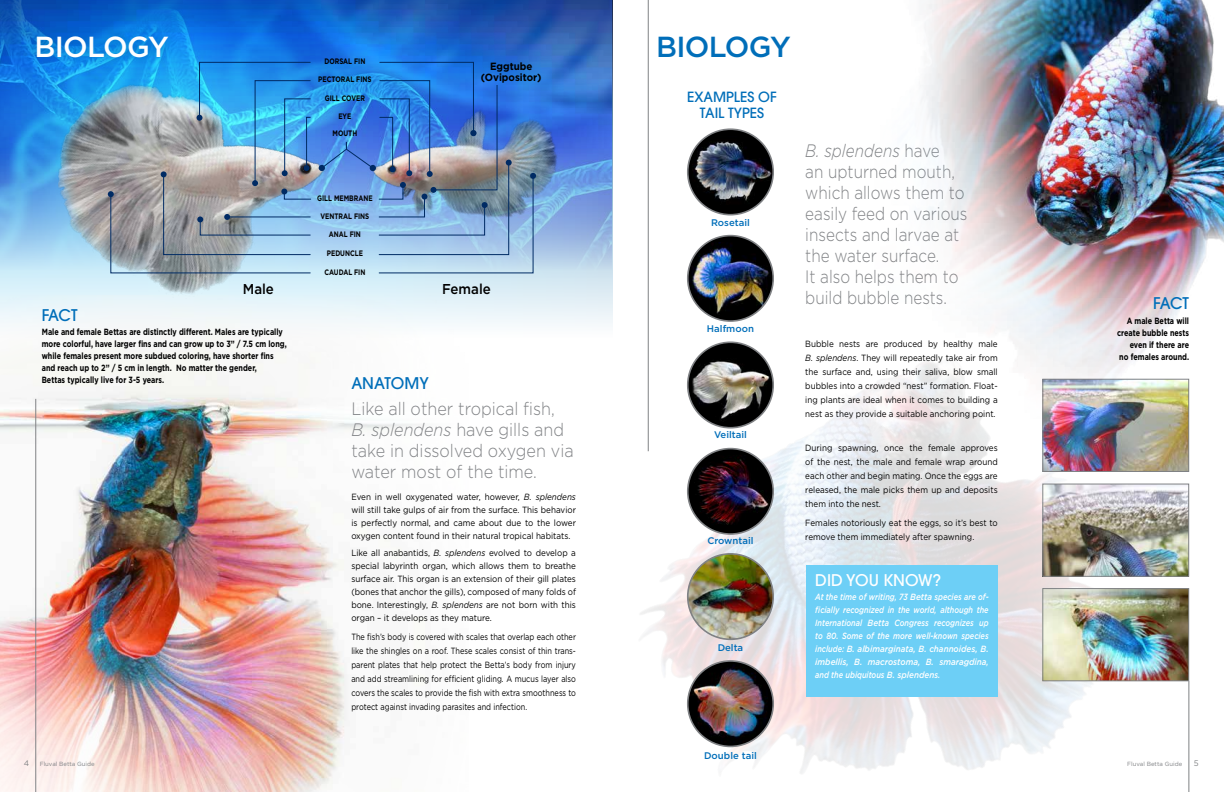
<style>
.page{position:relative;width:1224px;height:792px;background:#fff}
.page>*{position:absolute;margin:0;border:0;box-sizing:border-box;transform-origin:0 0}
.t1{font:500 29px "Gotham";letter-spacing:-.025em;color:#fff}
.t2{font:500 29px "Gotham";letter-spacing:-.025em;color:#006eb9}
.t3{font:300 18px/21px "Gotham";color:#808285;scale:.85 1}
.t4{font:300 18px/21px "Gotham";color:#808285;scale:.9 1}
.t5{font:500 16px "Avant Garde";letter-spacing:-.005em;color:#006eb9}
.t6{font:500 16px "Avant Garde";color:#fff}
.t7{font:500 14.3px "Gotham";color:#000;scale:.93 1}
.t8{font:500 14px/16px "Avant Garde";color:#006eb9;text-align:center}
.t9{font:700 10.5px/11.8px "Gotham";color:#000;text-align:center;scale:.93 1}
.t10{font:500 9.6px "Gotham";color:#006eb9}
.t11{font:9px/14px "Gotham";color:#000;text-align:justify;scale:.9 1}
.t12{font:9px/14px "Gotham";color:#000;text-align:justify;scale:.82 1}
.t13{font:700 9px/12px "Gotham";color:#000;scale:.8 1}
.t14{font:italic 500 9px/13px "Gotham";color:#fff;text-align:justify;scale:.82 1}
.t15{font:8px "Gotham";color:#808285}
.t16{font:700 7.9px/17px "Gotham";color:#000;text-align:center;scale:.8 1}
.t17{font:6px "Gotham";color:#808285}
.s1{font-style:italic}
</style>
<div class="page">
<img style="left:640px;top:359px;width:467px;height:415px">
<img style="left:0;top:0;width:612px;height:324px">
<img style="left:0;top:295px;width:469px;height:497px">
<svg style="left:27px;top:27px;width:150px;height:40px;background:#0a74d7"></svg>
<hr style="left:36px;top:399px;width:1px;height:393px;background:#808285">
<hr style="left:648px;top:0;width:1px;height:451px;background:#808285">
<img style="left:58px;top:30px;width:270px;height:270px">
<img style="left:367px;top:30px;width:198px;height:270px">
<img style="left:319px;top:62px;width:217px;height:211px">
<img style="left:108px;top:62px;width:203px;height:211px">
<hr style="left:1189px;top:681px;width:1px;height:111px;background:#808285">
<img style="left:1044px;top:443px;width:143px;height:27px">
<div style="left:1042px;top:379px;width:147px;height:93px;border:1px solid #808285"></div>
<img style="left:1044px;top:590px;width:143px;height:89px">
<div style="left:1042px;top:588px;width:147px;height:93px;border:1px solid #808285"></div>
<img style="left:1044px;top:486px;width:143px;height:89px">
<div style="left:1042px;top:484px;width:147px;height:93px;border:1px solid #808285"></div>
<img style="left:842px;top:0;width:382px;height:443px">
<img style="left:688px;top:554px;width:85px;height:85px;border-radius:43px">
<div style="left:687px;top:553px;width:87px;height:87px;border:2px solid #808285;border-radius:50%"></div>
<img style="left:688px;top:662px;width:85px;height:81px">
<div style="left:687px;top:660px;width:87px;height:87px;border:2px solid #808285;border-radius:50%"></div>
<div style="left:688px;top:449px;width:85px;height:85px;background:#000;border-radius:50%"></div>
<img style="left:689px;top:455px;width:84px;height:71px">
<div style="left:687px;top:448px;width:87px;height:87px;border:2px solid #808285;border-radius:50%"></div>
<svg style="left:688px;top:342px;width:85px;height:86px"></svg>
<img style="left:688px;top:352px;width:85px;height:71px">
<div style="left:687px;top:341px;width:87px;height:88px;border:2px solid #808285;border-radius:50%"></div>
<div style="left:688px;top:236px;width:85px;height:85px;background:#000;border-radius:50%"></div>
<img style="left:688px;top:242px;width:85px;height:75px">
<div style="left:687px;top:235px;width:87px;height:87px;border:2px solid #808285;border-radius:50%"></div>
<svg style="left:688px;top:129px;width:85px;height:86px"></svg>
<img style="left:692px;top:136px;width:81px;height:71px">
<div style="left:687px;top:128px;width:87px;height:88px;border:2px solid #808285;border-radius:50%"></div>
<div style="left:806px;top:566px;width:192px;height:131px;background:#6dcff6"></div>
<h1 class="t1" style="left:34px;top:31px;width:136px">BIOLOGY</h1>
<p class="t16" style="left:324px;top:52px;width:53px">DORSAL FIN</p>
<p class="t16" style="left:318px;top:70px;width:68px">PECTORAL FINS</p>
<p class="t16" style="left:325px;top:89px;width:52px">GILL COVER</p>
<p class="t16" style="left:333px;top:108px;width:32px">EYE<br>MOUTH</p>
<p class="t9" style="left:481px;top:60px;width:67px">Eggtube (Ovipositor)</p>
<p class="t16" style="left:317px;top:189px;width:71px">GILL MEMBRANE</p>
<p class="t16" style="left:320px;top:207px;width:63px">VENTRAL FINS</p>
<p class="t16" style="left:329px;top:225px;width:42px">ANAL FIN</p>
<p class="t16" style="left:327px;top:245px;width:47px">PEDUNCLE</p>
<p class="t16" style="left:324px;top:263px;width:53px">CAUDAL FIN</p>
<h3 class="t7" style="left:243px;top:281px;width:35px">Male</h3>
<h3 class="t7" style="left:442px;top:281px;width:54px">Female</h3>
<h3 class="t5" style="left:42px;top:305px;width:37px">FACT</h3>
<p class="t13" style="left:42px;top:326px;width:308px">Male and female Bettas are distinctly different. Males are typically more colorful, have larger fins and can grow up to 3” / 7.5 cm long, while females present more subdued coloring, have shorter fins and reach up to 2” / 5 cm in length. No matter the gender,<br>Bettas typically live for 3-5 years.</p>
<h3 class="t5" style="left:351px;top:374px;width:79px">ANATOMY</h3>
<h2 class="t4" style="left:351px;top:397px;width:249px">Like all other tropical fish,<br><span class="s1">B. splendens</span> have gills and take in dissolved oxygen via water most of the time.</h2>
<p class="t11" style="left:351px;top:490px;width:251px;line-height:13px">Even in well oxygenated water, however, <span class="s1">B. splendens </span>will still take gulps of air from the surface. This behavior is perfectly normal, and came about due to the lower oxygen content found in their natural tropical habitats.</p>
<p class="t11" style="left:351px;top:546px;width:251px;line-height:13px">Like all anabantids, <span class="s1">B. splendens</span> evolved to develop a special labyrinth organ, which allows them to breathe surface air. This organ is an extension of their gill plates (bones that anchor the gills), composed of many folds of bone. Interestingly, <span class="s1">B. splendens</span> are not born with this organ – it develops as they mature.</p>
<p class="t12" style="left:351px;top:629px;width:275px">The fish’s body is covered with scales that overlap each other like the shingles on a roof. These scales consist of thin trans&shy;parent plates that help protect the Betta’s body from injury and add streamlining for efficient gliding. A mucus layer also covers the scales to provide the fish with extra smoothness to protect against invading parasites and infection.</p>
<p class="t15" style="left:24px;top:759px;width:7px">4</p>
<p class="t17" style="left:40px;top:760px;width:56px">Fluval Betta Guide</p>
<h1 class="t2" style="left:656px;top:31px;width:136px">BIOLOGY</h1>
<h3 class="t8" style="left:687px;top:89px;width:91px">EXAMPLES OF<br>TAIL TYPES</h3>
<p class="t10" style="left:711px;top:217px;width:40px">Rosetail</p>
<p class="t10" style="left:707px;top:323px;width:48px">Halfmoon</p>
<p class="t10" style="left:714px;top:429px;width:34px">Veiltail</p>
<p class="t10" style="left:707px;top:535px;width:48px">Crowntail</p>
<p class="t10" style="left:718px;top:643px;width:27px">Delta</p>
<h2 class="t3" style="left:805px;top:140px;width:192px"><span class="s1">B. splendens</span> have<br>an upturned mouth, which allows them to easily feed on various insects and larvae at the water surface.<br>It also helps them to build bubble nests.</h2>
<p class="t11" style="left:805px;top:336px;width:215px">Bubble nests are produced by healthy male <span class="s1">B. splendens</span>. They will repeatedly take air from the surface and, using their saliva, blow small bubbles into a crowded “nest” formation. Float&shy;ing plants are ideal when it comes to building a nest as they provide a suitable anchoring point.</p>
<p class="t11" style="left:805px;top:441px;width:215px">During spawning, once the female approves of the nest, the male and female wrap around each other and begin mating. Once the eggs are released, the male picks them up and deposits them into the nest.</p>
<p class="t11" style="left:805px;top:515px;width:215px">Females notoriously eat the eggs, so it’s best to remove them immediately after spawning.</p>
<h3 class="t6" style="left:815px;top:570px;width:127px">DID YOU KNOW?</h3>
<p class="t14" style="left:815px;top:591px;width:213px">At the time of writing, 73 Betta species are of&shy;ficially recognized in the world, although the International Betta Congress recognizes up to 80. Some of the more well-known species include: B. albimarginata, B. channoides, B. imbellis, B. macrostoma, B. smaragdina, and the ubiquitous B. splendens.</p>
<p class="t10" style="left:704px;top:750px;width:54px">Double tail</p>
<h3 class="t5" style="left:1153px;top:293px;width:37px">FACT</h3>
<p class="t13" style="left:1117px;top:315px;width:91px;text-align:right">A male Betta will create bubble nests even if there are<br>no females around.</p>
<p class="t17" style="left:1127px;top:760px;width:56px">Fluval Betta Guide</p>
<p class="t15" style="left:1194px;top:759px;width:6px">5</p>
</div>
